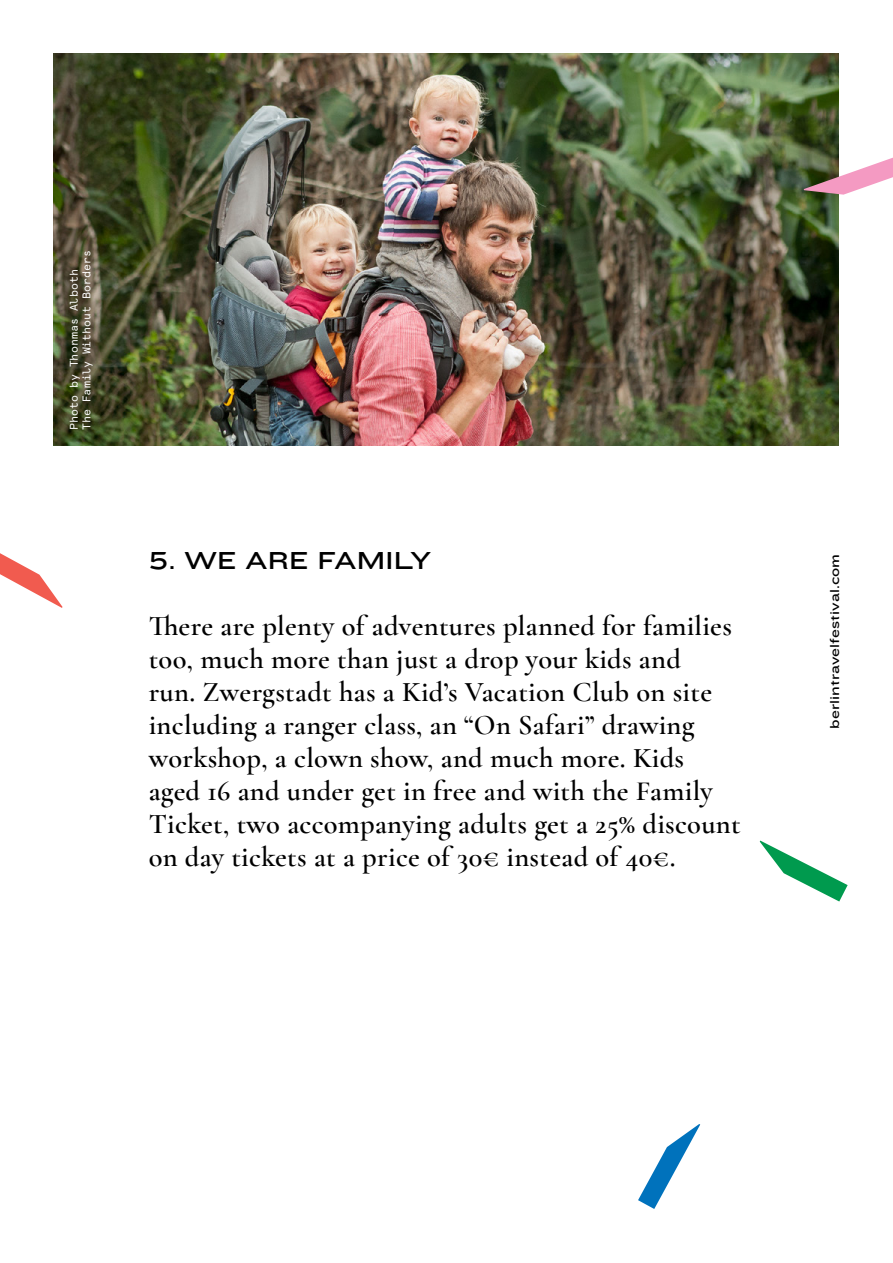
<style>
.page{position:relative;width:893px;height:1263px;background:#fff}
.page>*{position:absolute;margin:0;border:0;box-sizing:border-box;transform-origin:0 0}
.t1{font:600 28.5px/33px "Cormorant Garamond";letter-spacing:.01em;color:#000}
.t2{font:25.5px "Knockout 34 Junior Sumo";letter-spacing:.01em;color:#000}
.t3{font:13.5px "Knockout 34 Junior Sumo";letter-spacing:.005em;color:#000}
.t4{font:11.25px/12.6px "Apercu Mono";color:#fff}
</style>
<div class="page">
<svg style="left:0;top:553px;width:63px;height:55px"></svg>
<svg style="left:760px;top:840px;width:88px;height:61px"></svg>
<img style="left:54px;top:54px;width:785px;height:392px">
<svg style="left:804px;top:158px;width:89px;height:37px"></svg>
<svg style="left:638px;top:1124px;width:62px;height:85px"></svg>
<p class="t4" style="left:68px;top:430px;width:181px;rotate:-90deg">Photo by Thonmas Alboth<br>The Family Without Borders</p>
<p class="t2" style="left:149px;top:542px;width:284px">5. WE ARE FAMILY</p>
<p class="t1" style="left:149px;top:609px;width:594px">There are plenty of adventures planned for families too, much more than just a drop your kids and<br>run. Zwergstadt has a Kid’s Vacation Club on site including a ranger class, an “On Safari” drawing workshop, a clown show, and much more. Kids aged 16 and under get in free and with the Family Ticket, two accompanying adults get a 25% discount on day tickets at a price of 30€ instead of 40€.</p>
<p class="t3" style="left:825px;top:729px;width:176px;rotate:-90deg">berlintravelfestival.com</p>
</div>
